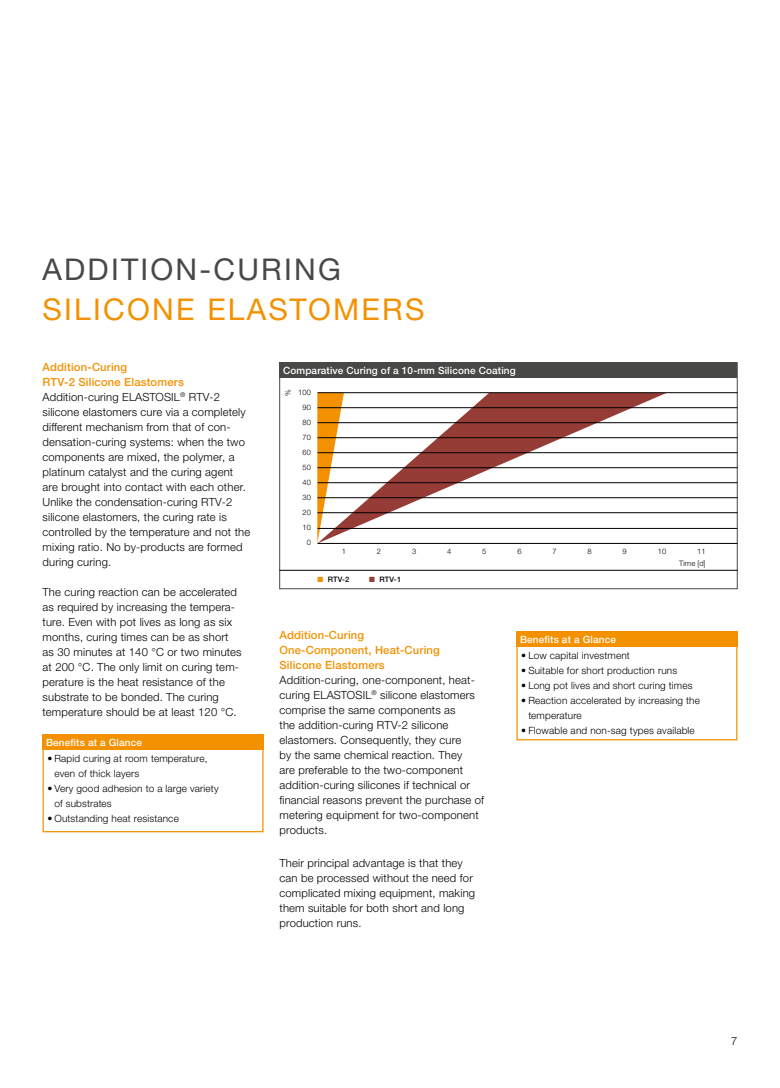
<style>
.page{position:relative;width:780px;height:1088px;background:#fff}
.page>*{position:absolute;margin:0;border:0;box-sizing:border-box;transform-origin:0 0}
.t1{font:30px "Neue Helveticafor WACKER 55";letter-spacing:.075em;color:#f39100}
.t2{font:30px "Neue Helveticafor WACKER 55";letter-spacing:.075em;color:#484847}
.t3{font:11.25px/15px "Neue Helveticafor WACKER 45";letter-spacing:.015em;color:#000}
.t4{font:11.25px/15px "Neue Helveticafor WACKER 65";letter-spacing:.015em;color:#f39100}
.t5{font:10px/15px "Neue Helveticafor WACKER 45";letter-spacing:.015em;color:#000}
.t6{font:10px "Neue Helveticafor WACKER 65";letter-spacing:.015em;color:#fff}
.t7{font:7.5px/15px "Neue Helveticafor WACKER 45";letter-spacing:.015em;color:#000;text-align:right}
.t8{font:7.5px "Neue Helveticafor WACKER 65";letter-spacing:.015em;color:#000}
.s1{color:#f39100}
.s2{color:#963c36}
</style>
<div class="page">
<svg style="left:317px;top:393px;width:349px;height:150px"></svg>
<div style="left:279px;top:363px;width:458px;height:15px;background:#484847"></div>
<hr style="left:279px;top:570px;width:458px;height:1px;background:#000">
<hr style="left:317px;top:392px;width:420px;height:1px;background:#000">
<hr style="left:317px;top:407px;width:420px;height:1px;background:#000">
<hr style="left:317px;top:422px;width:420px;height:1px;background:#000">
<hr style="left:317px;top:437px;width:420px;height:1px;background:#000">
<hr style="left:317px;top:452px;width:420px;height:1px;background:#000">
<hr style="left:317px;top:467px;width:420px;height:1px;background:#000">
<hr style="left:317px;top:482px;width:420px;height:1px;background:#000">
<hr style="left:317px;top:497px;width:420px;height:1px;background:#000">
<hr style="left:317px;top:528px;width:420px;height:1px;background:#000">
<hr style="left:317px;top:512px;width:420px;height:1px;background:#000">
<hr style="left:317px;top:543px;width:420px;height:1px;background:#000">
<div style="left:43px;top:735px;width:220px;height:97px;border:1px solid #f39100"></div>
<div style="left:43px;top:735px;width:220px;height:15px;background:#f39100"></div>
<div style="left:516px;top:632px;width:221px;height:108px;border:1px solid #f39100"></div>
<div style="left:516px;top:632px;width:221px;height:15px;background:#f39100"></div>
<h1 class="t2" style="left:43px;top:251px;width:300px">ADDITION-CURING</h1>
<h1 class="t1" style="left:43px;top:291px;width:383px">SILICONE ELASTOMERS</h1>
<p class="t4" style="left:43px;top:359px;width:143px">Addition-Curing<br>RTV-2 Silicone Elastomers</p>
<p class="t3" style="left:43px;top:389px;width:209px">Addition-curing ELASTOSIL<sup>®</sup> RTV-2 silicone elastomers cure via a completely different mechanism from that of con&shy;densation-curing systems: when the two components are mixed, the polymer, a platinum catalyst and the curing agent are brought into contact with each other.<br>Unlike the condensation-curing RTV-2 silicone elastomers, the curing rate is controlled by the temperature and not the mixing ratio. No by-products are formed during curing.</p>
<p class="t3" style="left:43px;top:584px;width:201px">The curing reaction can be accelerated as required by increasing the tempera&shy;ture. Even with pot lives as long as six months, curing times can be as short as 30 minutes at 140 °C or two minutes at 200 °C. The only limit on curing tem&shy;perature is the heat resistance of the substrate to be bonded. The curing temperature should be at least 120 °C.</p>
<p class="t6" style="left:46px;top:736px;width:97px">Benefits at a Glance</p>
<p class="t5" style="left:54px;top:751px;width:154px;text-indent:-7px">• Rapid curing at room temperature, even of thick layers</p>
<p class="t5" style="left:54px;top:781px;width:166px;text-indent:-7px">• Very good adhesion to a large variety of substrates</p>
<p class="t5" style="left:47px;top:811px;width:133px">• Outstanding heat resistance</p>
<p class="t6" style="left:283px;top:364px;width:234px">Comparative Curing of a 10-mm Silicone Coating</p>
<p class="t7" style="left:298px;top:385px;width:14px">100<br>90<br>80<br>70<br>60<br>50<br>40<br>30<br>20<br>10<br>0</p>
<p class="t7" style="left:280px;top:396px;width:8px;rotate:-90deg">%</p>
<p class="t7" style="left:342px;top:544px;width:6px">1</p>
<p class="t7" style="left:377px;top:544px;width:6px">2</p>
<p class="t7" style="left:412px;top:544px;width:6px">3</p>
<p class="t7" style="left:447px;top:544px;width:6px">4</p>
<p class="t7" style="left:482px;top:544px;width:6px">5</p>
<p class="t7" style="left:517px;top:544px;width:6px">6</p>
<p class="t7" style="left:552px;top:544px;width:6px">7</p>
<p class="t7" style="left:587px;top:544px;width:6px">8</p>
<p class="t7" style="left:622px;top:544px;width:6px">9</p>
<p class="t7" style="left:657px;top:544px;width:10px">10</p>
<p class="t7" style="left:697px;top:544px;width:10px">11</p>
<p class="t8" style="left:317px;top:575px;width:33px"><span class="s1">■</span> RTV-2</p>
<p class="t8" style="left:369px;top:575px;width:33px"><span class="s2">■</span> RTV-1</p>
<p class="t7" style="left:679px;top:556px;width:28px">Time [d]</p>
<p class="t4" style="left:279px;top:627px;width:162px">Addition-Curing<br>One-Component, Heat-Curing<br>Silicone Elastomers</p>
<p class="t3" style="left:279px;top:672px;width:206px">Addition-curing, one-component, heat&shy;curing ELASTOSIL<sup>®</sup> silicone elastomers comprise the same components as<br>the addition-curing RTV-2 silicone elastomers. Consequently, they cure<br>by the same chemical reaction. They<br>are preferable to the two-component addition-curing silicones if technical or financial reasons prevent the purchase of metering equipment for two-component products.</p>
<p class="t3" style="left:279px;top:855px;width:197px">Their principal advantage is that they can be processed without the need for complicated mixing equipment, making them suitable for both short and long production runs.</p>
<p class="t6" style="left:520px;top:633px;width:97px">Benefits at a Glance</p>
<p class="t5" style="left:521px;top:647px;width:110px">• Low capital investment</p>
<p class="t5" style="left:521px;top:662px;width:157px">• Suitable for short production runs</p>
<p class="t5" style="left:521px;top:677px;width:173px">• Long pot lives and short curing times</p>
<p class="t5" style="left:528px;top:692px;width:173px;text-indent:-7px">• Reaction accelerated by increasing the temperature</p>
<p class="t5" style="left:521px;top:722px;width:175px">• Flowable and non-sag types available</p>
<p class="t3" style="left:731px;top:1034px;width:8px">7</p>
</div>
